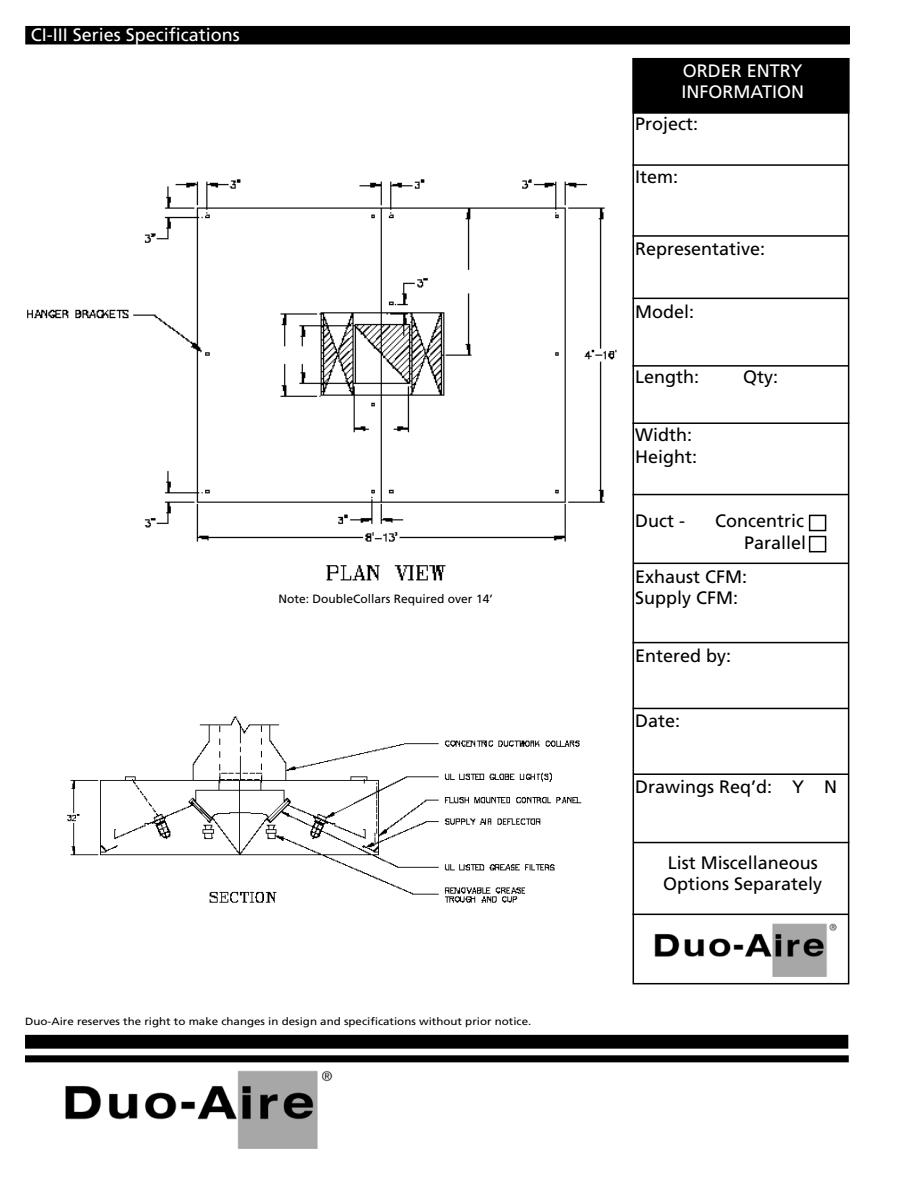
<style>
.page{position:relative;width:918px;height:1188px;background:#fff}
.page>*{position:absolute;margin:0;border:0;box-sizing:border-box;transform-origin:0 0}
.t1{font:18px/21.6px "Frutiger";color:#000}
.t2{font:18px/21.6px "Frutiger";color:#fff}
.t3{font:12px "Frutiger";color:#000}
.t4{font:10.5px "Frutiger";color:#000;scale:1.1 1}
</style>
<div class="page">
<div style="left:26px;top:27px;width:823px;height:17px;background:#000"></div>
<div style="left:25px;top:26px;width:825px;height:18px;border:2px solid #000"></div>
<div style="left:26px;top:1056px;width:822px;height:6px;background:#000"></div>
<div style="left:25px;top:1055px;width:824px;height:7px;border:2px solid #000"></div>
<div style="left:26px;top:1036px;width:822px;height:12px;background:#000"></div>
<div style="left:25px;top:1035px;width:823px;height:14px;border:2px solid #000"></div>
<img style="left:65px;top:1070px;width:268px;height:79px">
<div style="left:633px;top:59px;width:216px;height:54px;background:#000"></div>
<div style="left:633px;top:58px;width:216px;height:56px;border:2px solid #000"></div>
<div style="left:633px;top:58px;width:216px;height:926px;border:2px solid #000"></div>
<hr style="left:633px;top:164px;width:216px;height:2px;background:#000">
<hr style="left:633px;top:235px;width:216px;height:2px;background:#000">
<hr style="left:633px;top:298px;width:216px;height:1px;background:#000">
<hr style="left:633px;top:365px;width:216px;height:2px;background:#000">
<hr style="left:633px;top:422px;width:216px;height:2px;background:#000">
<hr style="left:633px;top:494px;width:216px;height:1px;background:#000">
<hr style="left:633px;top:563px;width:215px;height:1px;background:#000">
<hr style="left:633px;top:642px;width:216px;height:1px;background:#000">
<hr style="left:633px;top:708px;width:215px;height:1px;background:#000">
<hr style="left:633px;top:773px;width:216px;height:2px;background:#000">
<hr style="left:633px;top:842px;width:216px;height:1px;background:#000">
<hr style="left:633px;top:914px;width:216px;height:1px;background:#000">
<img style="left:654px;top:923px;width:183px;height:53px">
<div style="left:809px;top:515px;width:17px;height:16px;border:2px solid #000"></div>
<div style="left:809px;top:536px;width:17px;height:16px;border:2px solid #000"></div>
<img style="left:27px;top:179px;width:590px;height:402px">
<img style="left:67px;top:716px;width:515px;height:187px">
<svg style="left:219px;top:726px;width:1px;height:57px"></svg>
<svg style="left:261px;top:726px;width:1px;height:57px"></svg>
<p class="t2" style="left:31px;top:23px;width:211px">CI-III Series Specifications</p>
<p class="t3" style="left:279px;top:592px;width:216px">Note: DoubleCollars Required over 14’</p>
<p class="t4" style="left:25px;top:1015px;width:462px">Duo-Aire reserves the right to make changes in design and specifications without prior notice.</p>
<p class="t2" style="left:681px;top:59px;width:124px">ORDER ENTRY<br>INFORMATION</p>
<p class="t1" style="left:635px;top:113px;width:65px">Project:</p>
<p class="t1" style="left:635px;top:165px;width:45px">Item:</p>
<p class="t1" style="left:635px;top:238px;width:132px">Representative:</p>
<p class="t1" style="left:635px;top:301px;width:61px">Model:</p>
<p class="t1" style="left:635px;top:365px;width:66px">Length:</p>
<p class="t1" style="left:743px;top:365px;width:37px">Qty:</p>
<p class="t1" style="left:635px;top:424px;width:64px">Width:<br>Height:</p>
<p class="t1" style="left:635px;top:510px;width:51px">Duct -</p>
<p class="t1" style="left:715px;top:510px;width:93px;text-align:right">Concentric<br>Parallel</p>
<p class="t1" style="left:635px;top:565px;width:114px">Exhaust CFM:<br>Supply CFM:</p>
<p class="t1" style="left:635px;top:644px;width:98px">Entered by:</p>
<p class="t1" style="left:635px;top:709px;width:47px">Date:</p>
<p class="t1" style="left:635px;top:776px;width:204px">Drawings Req’d: Y N</p>
<p class="t1" style="left:663px;top:851px;width:161px">List Miscellaneous<br>Options Separately</p>
</div>
